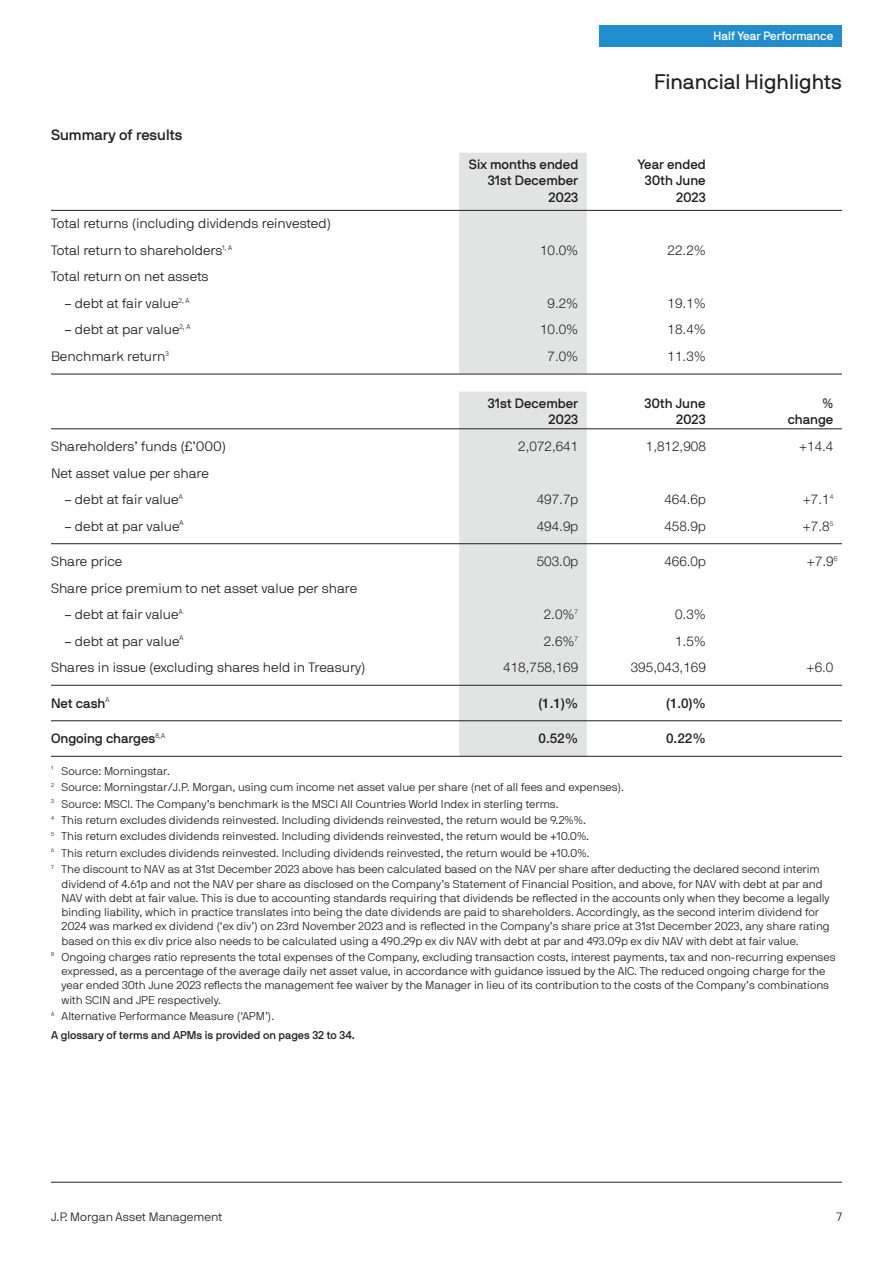
<style>
.page{position:relative;width:893px;height:1263px;background:#fff}
.page>*{position:absolute;margin:0;border:0;box-sizing:border-box;transform-origin:0 0}
.t1{font:21px "JPMAM Pro Reg";color:#231f20}
.t2{font:15px "JPMAM Pro Med";color:#231f20}
.t3{font:13.5px/26.5px "JPMAM Pro Lig";color:#231f20}
.t4{font:300 13.5px "Helvetica Neue LT";color:#231f20}
.t5{font:13.5px "JPMAM Pro Med";color:#231f20}
.t6{font:500 13.5px "Helvetica Neue LT";color:#231f20}
.t7{font:12px "JPMAM Pro Lig";color:#231f20}
.t8{font:12px "JPMAM Pro Med";color:#fff}
.t9{font:11.25px/14.2px "JPMAM Pro Lig";color:#231f20}
.t10{font:11.25px "JPMAM Pro Med";color:#231f20}
</style>
<div class="page">
<hr style="left:51px;top:1182px;width:791px;height:1px;background:#231f20">
<div style="left:600px;top:26px;width:242px;height:21px;background:#228dcd"></div>
<div style="left:459px;top:153px;width:128px;height:220px;background:#e2e4e4"></div>
<hr style="left:51px;top:210px;width:791px;height:1px;background:#231f20">
<hr style="left:51px;top:374px;width:791px;height:1px;background:#231f20">
<div style="left:459px;top:392px;width:128px;height:365px;background:#e2e4e4"></div>
<hr style="left:51px;top:429px;width:791px;height:1px;background:#231f20">
<hr style="left:51px;top:543px;width:791px;height:1px;background:#231f20">
<hr style="left:51px;top:685px;width:791px;height:1px;background:#231f20">
<hr style="left:51px;top:720px;width:791px;height:1px;background:#231f20">
<hr style="left:51px;top:756px;width:791px;height:1px;background:#231f20">
<p class="t8" style="left:713px;top:32px;width:121px">Half Year Performance</p>
<h2 class="t2" style="left:51px;top:129px;width:133px">Summary of results</h2>
<p class="t3" style="left:51px;top:212px;width:282px">Total returns (including dividends reinvested)<br>Total return to shareholders<sup>1,</sup> <sup>A</sup></p>
<h1 class="t1" style="left:654px;top:74px;width:189px">Financial Highlights</h1>
<p class="t5" style="left:469px;top:159px;width:111px">Six months ended</p>
<p class="t5" style="left:638px;top:159px;width:70px">Year ended</p>
<p class="t5" style="left:488px;top:176px;width:92px">31st December</p>
<p class="t5" style="left:645px;top:176px;width:62px">30th June</p>
<p class="t5" style="left:549px;top:192px;width:31px">2023</p>
<p class="t5" style="left:676px;top:192px;width:31px">2023</p>
<p class="t4" style="left:540px;top:245px;width:40px">10.0%</p>
<p class="t4" style="left:668px;top:245px;width:40px">22.2%</p>
<p class="t3" style="left:51px;top:265px;width:159px">Total return on net assets</p>
<p class="t3" style="left:65px;top:291px;width:126px">– debt at fair value<sup>2,</sup> <sup>A</sup></p>
<p class="t4" style="left:548px;top:298px;width:32px">9.2%</p>
<p class="t4" style="left:668px;top:298px;width:40px">19.1%</p>
<p class="t3" style="left:65px;top:318px;width:127px">– debt at par value<sup>2,</sup> <sup>A</sup></p>
<p class="t4" style="left:540px;top:325px;width:40px">10.0%</p>
<p class="t4" style="left:668px;top:325px;width:40px">18.4%</p>
<p class="t3" style="left:51px;top:344px;width:119px">Benchmark return<sup>3</sup></p>
<p class="t4" style="left:548px;top:351px;width:32px">7.0%</p>
<p class="t4" style="left:668px;top:351px;width:40px">11.3%</p>
<p class="t5" style="left:488px;top:398px;width:92px">31st December</p>
<p class="t5" style="left:645px;top:398px;width:62px">30th June</p>
<p class="t5" style="left:823px;top:398px;width:12px">%</p>
<p class="t5" style="left:549px;top:414px;width:31px">2023</p>
<p class="t5" style="left:676px;top:414px;width:31px">2023</p>
<p class="t5" style="left:788px;top:414px;width:47px">change</p>
<p class="t3" style="left:51px;top:434px;width:177px">Shareholders’ funds (£’000)</p>
<p class="t4" style="left:518px;top:441px;width:62px">2,072,641</p>
<p class="t4" style="left:646px;top:441px;width:62px">1,812,908</p>
<p class="t4" style="left:799px;top:441px;width:36px">+14.4</p>
<p class="t3" style="left:51px;top:461px;width:159px">Net asset value per share</p>
<p class="t3" style="left:65px;top:487px;width:120px">– debt at fair value<sup>A</sup></p>
<p class="t4" style="left:537px;top:494px;width:43px">497.7p</p>
<p class="t4" style="left:664px;top:494px;width:43px">464.6p</p>
<p class="t4" style="left:803px;top:494px;width:32px">+7.1<sup>4</sup></p>
<p class="t3" style="left:65px;top:514px;width:120px">– debt at par value<sup>A</sup></p>
<p class="t4" style="left:537px;top:521px;width:43px">494.9p</p>
<p class="t4" style="left:664px;top:521px;width:43px">458.9p</p>
<p class="t4" style="left:803px;top:521px;width:32px">+7.8<sup>5</sup></p>
<p class="t3" style="left:51px;top:549px;width:73px">Share price</p>
<p class="t4" style="left:537px;top:556px;width:43px">503.0p</p>
<p class="t4" style="left:664px;top:556px;width:43px">466.0p</p>
<p class="t4" style="left:807px;top:556px;width:32px">+7.9<sup>6</sup></p>
<p class="t3" style="left:51px;top:576px;width:308px">Share price premium to net asset value per share</p>
<p class="t3" style="left:65px;top:602px;width:120px">– debt at fair value<sup>A</sup></p>
<p class="t4" style="left:544px;top:609px;width:36px">2.0%<sup>7</sup></p>
<p class="t4" style="left:675px;top:609px;width:32px">0.3%</p>
<p class="t3" style="left:65px;top:629px;width:120px">– debt at par value<sup>A</sup></p>
<p class="t4" style="left:544px;top:636px;width:36px">2.6%<sup>7</sup></p>
<p class="t4" style="left:675px;top:636px;width:32px">1.5%</p>
<p class="t3" style="left:51px;top:655px;width:316px">Shares in issue (excluding shares held in Treasury)</p>
<p class="t4" style="left:503px;top:662px;width:77px">418,758,169</p>
<p class="t4" style="left:631px;top:662px;width:77px">395,043,169</p>
<p class="t4" style="left:807px;top:662px;width:28px">+6.0</p>
<p class="t5" style="left:51px;top:698px;width:60px">Net cash<sup>A</sup></p>
<p class="t6" style="left:538px;top:698px;width:41px">(1.1)%</p>
<p class="t6" style="left:666px;top:698px;width:41px">(1.0)%</p>
<p class="t5" style="left:51px;top:733px;width:116px">Ongoing charges<sup>8,A</sup></p>
<p class="t6" style="left:538px;top:733px;width:41px">0.52%</p>
<p class="t6" style="left:666px;top:733px;width:41px">0.22%</p>
<p class="t9" style="left:51px;top:764px;width:770px;line-height:16.4px"><sup>1</sup> Source: Morningstar.<br><sup>2</sup> Source: Morningstar/J.P. Morgan, using cum income net asset value per share (net of all fees and expenses).<br><sup>3</sup> Source: MSCI. The Company’s benchmark is the MSCI All Countries World Index in sterling terms.<br><sup>4</sup> This return excludes dividends reinvested. Including dividends reinvested, the return would be 9.2%%.<br><sup>5</sup> This return excludes dividends reinvested. Including dividends reinvested, the return would be +10.0%.<br><sup>6</sup> This return excludes dividends reinvested. Including dividends reinvested, the return would be +10.0%.<br><sup>7</sup> The discount to NAV as at 31st December 2023 above has been calculated based on the NAV per share after deducting the declared second interim</p>
<p class="t9" style="left:62px;top:877px;width:770px">dividend of 4.61p and not the NAV per share as disclosed on the Company’s Statement of Financial Position, and above, for NAV with debt at par and NAV with debt at fair value. This is due to accounting standards requiring that dividends be reflected in the accounts only when they become a legally binding liability, which in practice translates into being the date dividends are paid to shareholders. Accordingly, as the second interim dividend for 2024 was marked ex dividend (‘ex div’) on 23rd November 2023 and is reflected in the Company’s share price at 31st December 2023, any share rating based on this ex div price also needs to be calculated using a 490.29p ex div NAV with debt at par and 493.09p ex div NAV with debt at fair value.</p>
<p class="t9" style="left:62px;top:951px;width:776px;text-indent:-10px"><sup>8</sup> Ongoing charges ratio represents the total expenses of the Company, excluding transaction costs, interest payments, tax and non-recurring expenses expressed, as a percentage of the average daily net asset value, in accordance with guidance issued by the AIC. The reduced ongoing charge for the year ended 30th June 2023 reflects the management fee waiver by the Manager in lieu of its contribution to the costs of the Company’s combinations with SCIN and JPE respectively.</p>
<p class="t9" style="left:51px;top:1010px;width:225px"><sup>A</sup> Alternative Performance Measure (‘APM’).</p>
<p class="t10" style="left:51px;top:1030px;width:305px">A glossary of terms and APMs is provided on pages 32 to 34.</p>
<p class="t7" style="left:51px;top:1213px;width:173px">J.P. Morgan Asset Management</p>
<p class="t7" style="left:836px;top:1213px;width:7px">7</p>
</div>
